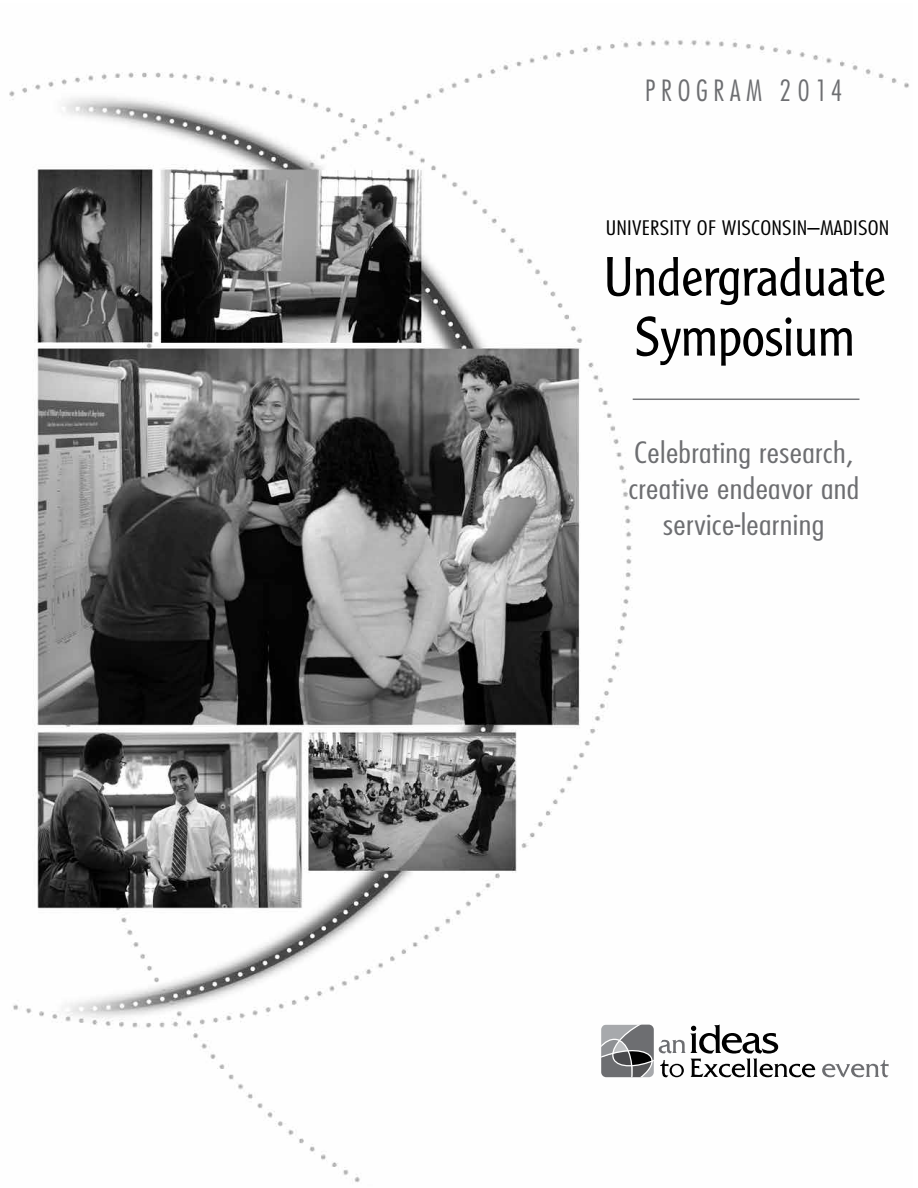
<style>
.page{position:relative;width:918px;height:1188px;background:#fff}
.page>*{position:absolute;margin:0;border:0;box-sizing:border-box;transform-origin:0 0}
.t1{font:300 54px/60px "Clearface Gothic LT Std";color:#000;text-align:center}
.t2{font:300 condensed 28.5px/36px "Futura Std";letter-spacing:.01em;color:#6d6e71;text-align:center;scale:1.25 1}
.t3{font:300 condensed 28.5px "Futura Std";letter-spacing:.2em;color:#6d6e71}
.t4{font:300 condensed 19.5px "Futura Std";letter-spacing:.01em;color:#000;scale:1.25 1}
</style>
<div class="page">
<img style="left:9px;top:39px;width:900px;height:1144px">
<hr style="left:633px;top:399px;width:226px;height:1px;background:#77787b">
<svg style="left:822px;top:1060px;width:67px;height:17px"></svg>
<svg style="left:601px;top:1024px;width:214px;height:53px"></svg>
<p class="t3" style="left:645px;top:73px;width:199px">PROGRAM 2014</p>
<p class="t4" style="left:606px;top:217px;width:228px">UNIVERSITY OF WISCONSIN–MADISON</p>
<p class="t1" style="left:604px;top:247px;width:283px">Undergraduate<br>Symposium</p>
<p class="t2" style="left:628px;top:435px;width:186px">Celebrating research, creative endeavor and service-learning</p>
</div>
